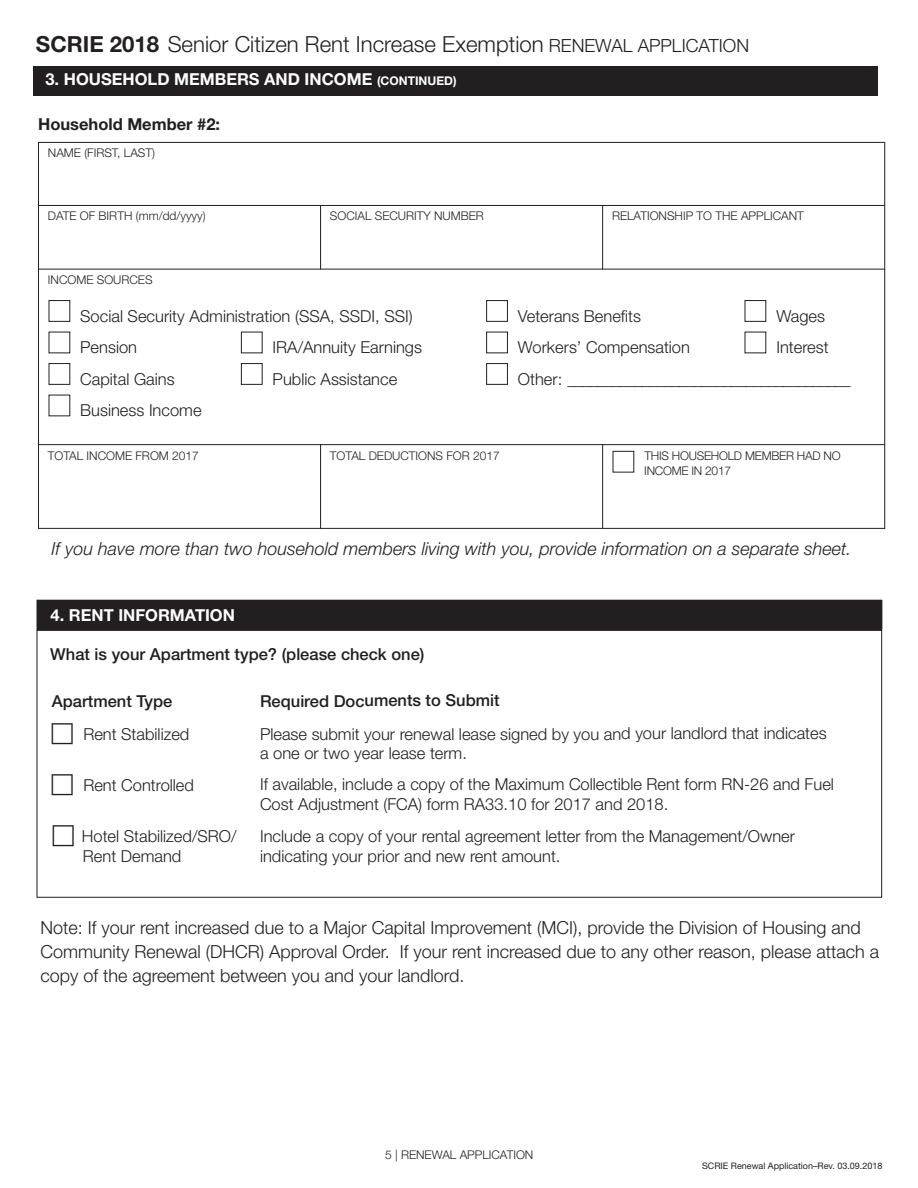
<style>
.page{position:relative;width:918px;height:1188px;background:#fff}
.page>*{position:absolute;margin:0;border:0;box-sizing:border-box;transform-origin:0 0}
.t1{font:300 22.2px "Helvetica Neue LT Std";color:#231f20}
.t2{font:300 18px/24px "Helvetica Neue LT Std";color:#231f20}
.t3{font:italic 300 18px "Helvetica Neue LT Std";color:#231f20}
.t4{font:300 16.5px/19.8px "Helvetica Neue LT Std";color:#231f20}
.t5{font:500 16.5px "Helvetica Neue LT Std";color:#231f20}
.t6{font:700 16.5px "Helvetica Neue LT Std";color:#fff}
.t7{font:700 16.5px "Helvetica Neue LT Std";color:#231f20}
.t8{font:300 12px "Helvetica Neue LT Std";color:#231f20}
.t9{font:300 12px/14.2px "Helvetica Neue LT Std";letter-spacing:-.02em;color:#231f20}
.t10{font:9px "Helvetica Neue LT Std";color:#231f20}
.s1{font-weight:700}
.s2{font-size:18.15px}
.s3{font-size:12px}
.s4{color:#fff}
</style>
<div class="page">
<div style="left:34px;top:66px;width:844px;height:29px;background:#231f20"></div>
<div style="left:37px;top:600px;width:845px;height:30px;background:#231f20"></div>
<svg style="left:882px;top:600px;width:1px;height:29px"></svg>
<hr style="left:38px;top:142px;width:1px;height:387px;background:#231f20">
<hr style="left:320px;top:205px;width:1px;height:64px;background:#231f20">
<hr style="left:320px;top:444px;width:1px;height:85px;background:#231f20">
<hr style="left:602px;top:205px;width:1px;height:64px;background:#231f20">
<hr style="left:602px;top:444px;width:1px;height:85px;background:#231f20">
<hr style="left:884px;top:142px;width:1px;height:387px;background:#231f20">
<hr style="left:38px;top:142px;width:847px;height:1px;background:#231f20">
<hr style="left:38px;top:205px;width:847px;height:1px;background:#231f20">
<hr style="left:38px;top:269px;width:847px;height:1px;background:#231f20">
<hr style="left:38px;top:444px;width:847px;height:1px;background:#231f20">
<hr style="left:38px;top:528px;width:847px;height:1px;background:#231f20">
<h1 class="t1" style="left:36px;top:36px;width:715px"><span class="s1">SCRIE 2018</span> Senior Citizen Rent Increase Exemption <span class="s2">RENEWAL APPLICATION</span></h1>
<p class="t6" style="left:45px;top:73px;width:413px">3. HOUSEHOLD MEMBERS AND INCOME <span class="s3">(CONTINUED)</span></p>
<p class="t7" style="left:38px;top:118px;width:184px">Household Member #2:</p>
<p class="t8" style="left:48px;top:149px;width:109px">NAME (FIRST, LAST)</p>
<p class="t8" style="left:48px;top:212px;width:159px">DATE OF BIRTH (mm/dd/yyyy)</p>
<p class="t8" style="left:330px;top:212px;width:156px">SOCIAL SECURITY NUMBER</p>
<p class="t8" style="left:612px;top:212px;width:193px">RELATIONSHIP TO THE APPLICANT</p>
<p class="t8" style="left:48px;top:275px;width:106px">INCOME SOURCES</p>
<p class="t4" style="left:48px;top:307px;width:366px"><span class="s4">■</span> Social Security Administration (SSA, SSDI, SSI)</p>
<p class="t4" style="left:486px;top:307px;width:157px"><span class="s4">■</span> Veterans Benefits</p>
<p class="t4" style="left:744px;top:307px;width:83px"><span class="s4">■</span> Wages</p>
<p class="t4" style="left:48px;top:339px;width:91px"><span class="s4">■</span> Pension</p>
<p class="t4" style="left:240px;top:339px;width:183px"><span class="s4">■</span> IRA/Annuity Earnings</p>
<p class="t4" style="left:486px;top:339px;width:206px"><span class="s4">■</span> Workers’ Compensation</p>
<p class="t4" style="left:744px;top:339px;width:86px"><span class="s4">■</span> Interest</p>
<p class="t4" style="left:48px;top:370px;width:128px"><span class="s4">■</span> Capital Gains</p>
<p class="t4" style="left:240px;top:370px;width:158px"><span class="s4">■</span> Public Assistance</p>
<p class="t4" style="left:486px;top:370px;width:366px"><span class="s4">■</span> Other: ______________________________________</p>
<p class="t4" style="left:48px;top:402px;width:155px"><span class="s4">■</span> Business Income</p>
<p class="t8" style="left:48px;top:451px;width:153px">TOTAL INCOME FROM 2017</p>
<p class="t8" style="left:330px;top:451px;width:171px">TOTAL DEDUCTIONS FOR 2017</p>
<p class="t9" style="left:644px;top:450px;width:198px;text-indent:-32px"><span class="s4">■</span> THIS HOUSEHOLD MEMBER HAD NO<br>INCOME IN 2017</p>
<p class="t3" style="left:52px;top:542px;width:801px">If you have more than two household members living with you, provide information on a separate sheet.</p>
<p class="t6" style="left:51px;top:609px;width:186px">4. RENT INFORMATION</p>
<p class="t5" style="left:50px;top:648px;width:376px">What is your Apartment type? (please check one)</p>
<p class="t5" style="left:52px;top:695px;width:122px">Apartment Type</p>
<p class="t5" style="left:260px;top:695px;width:241px">Required Documents to Submit</p>
<p class="t4" style="left:83px;top:726px;width:108px">Rent Stabilized</p>
<p class="t4" style="left:260px;top:725px;width:568px">Please submit your renewal lease signed by you and your landlord that indicates a one or two year lease term.</p>
<p class="t4" style="left:83px;top:776px;width:112px">Rent Controlled</p>
<p class="t4" style="left:260px;top:776px;width:575px">If available, include a copy of the Maximum Collectible Rent form RN-26 and Fuel<br>Cost Adjustment (FCA) form RA33.10 for 2017 and 2018.</p>
<p class="t4" style="left:82px;top:828px;width:156px">Hotel Stabilized/SRO/<br>Rent Demand</p>
<p class="t4" style="left:260px;top:828px;width:536px">Include a copy of your rental agreement letter from the Management/Owner indicating your prior and new rent amount.</p>
<p class="t2" style="left:40px;top:917px;width:840px">Note: If your rent increased due to a Major Capital Improvement (MCI), provide the Division of Housing and<br>Community Renewal (DHCR) Approval Order. If your rent increased due to any other reason, please attach a copy of the agreement between you and your landlord.</p>
<p class="t8" style="left:385px;top:1150px;width:150px">5 | RENEWAL APPLICATION</p>
<p class="t10" style="left:702px;top:1163px;width:182px">SCRIE Renewal Application–Rev. 03.09.2018</p>
</div>
